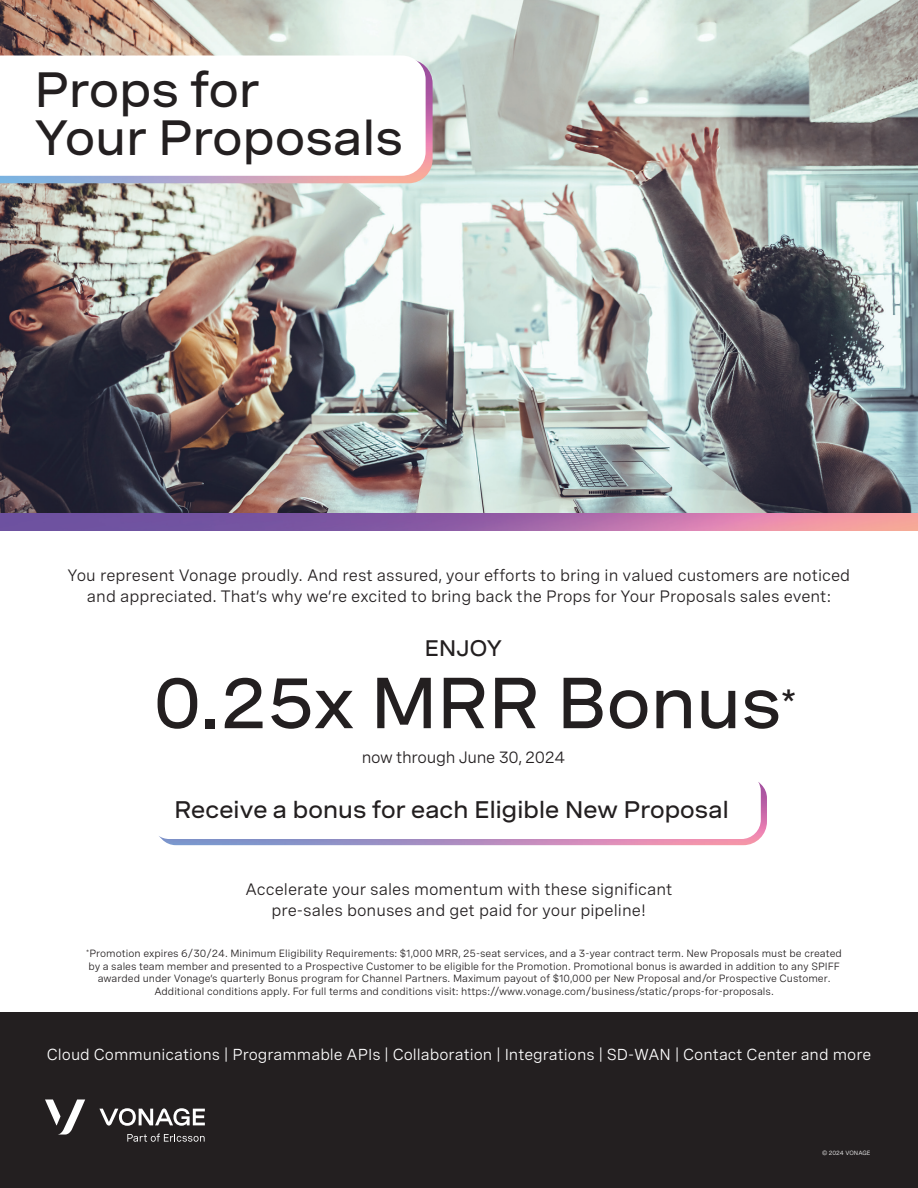
<style>
.page{position:relative;width:918px;height:1188px;background:#fff}
.page>*{position:absolute;margin:0;border:0;box-sizing:border-box;transform-origin:0 0}
.t1{font:500 expanded 72px "Spezia";letter-spacing:-.02em;color:#231f20}
.t2{font:500 expanded 49.5px/48px "Spezia";letter-spacing:-.02em;color:#231f20}
.t3{font:500 expanded 29.7px "Spezia";color:#231f20}
.t4{font:500 expanded 24px "Spezia";letter-spacing:-.02em;color:#231f20}
.t5{font:500 expanded 22.5px "Spezia";letter-spacing:-.02em;color:#231f20}
.t6{font:16.5px/21px "Spezia";color:#231f20;text-align:center}
.t7{font:16.5px "Spezia";letter-spacing:-.02em;color:#231f20}
.t8{font:15.9px "Spezia";color:#fff}
.t9{font:10.5px/12.6px "Spezia";color:#231f20;text-align:center}
.t10{font:6.15px "Spezia";color:#fff}
</style>
<div class="page">
<div style="left:0;top:1012px;width:918px;height:176px;background:#231f20"></div>
<svg style="left:45px;top:1100px;width:40px;height:35px"></svg>
<svg style="left:99px;top:1108px;width:106px;height:18px"></svg>
<svg style="left:127px;top:1134px;width:78px;height:8px"></svg>
<img style="left:0;top:513px;width:918px;height:18px">
<img style="left:159px;top:782px;width:608px;height:63px">
<img style="left:0;top:0;width:918px;height:513px">
<img style="left:0;top:59px;width:433px;height:124px">
<svg style="left:0;top:56px;width:426px;height:120px"></svg>
<p class="t2" style="left:34px;top:62px;width:371px">Props for<br>Your Proposals</p>
<p class="t6" style="left:68px;top:564px;width:784px">You represent Vonage proudly. And rest assured, your efforts to bring in valued customers are noticed and appreciated. That’s why we’re excited to bring back the Props for Your Proposals sales event:</p>
<p class="t5" style="left:425px;top:631px;width:79px">ENJOY</p>
<p class="t1" style="left:153px;top:648px;width:631px">0.25x MRR Bonus</p>
<p class="t3" style="left:781px;top:678px;width:17px">*</p>
<p class="t7" style="left:362px;top:745px;width:205px">now through June 30, 2024</p>
<p class="t4" style="left:174px;top:792px;width:557px">Receive a bonus for each Eligible New Proposal</p>
<p class="t6" style="left:245px;top:878px;width:429px">Accelerate your sales momentum with these significant pre-sales bonuses and get paid for your pipeline!</p>
<p class="t9" style="left:86px;top:946px;width:757px"><sup>*</sup>Promotion expires 6/30/24. Minimum Eligibility Requirements: $1,000 MRR, 25-seat services, and a 3-year contract term. New Proposals must be created by a sales team member and presented to a Prospective Customer to be eligible for the Promotion. Promotional bonus is awarded in addition to any SPIFF awarded under Vonage’s quarterly Bonus program for Channel Partners. Maximum payout of $10,000 per New Proposal and/or Prospective Customer.<br>Additional conditions apply. For full terms and conditions visit: https://www.vonage.com/business/static/props-for-proposals.</p>
<p class="t8" style="left:47px;top:1042px;width:826px">Cloud Communications | Programmable APIs | Collaboration | Integrations | SD-WAN | Contact Center and more</p>
<p class="t10" style="left:822px;top:1148px;width:50px">© 2024 VONAGE</p>
</div>
